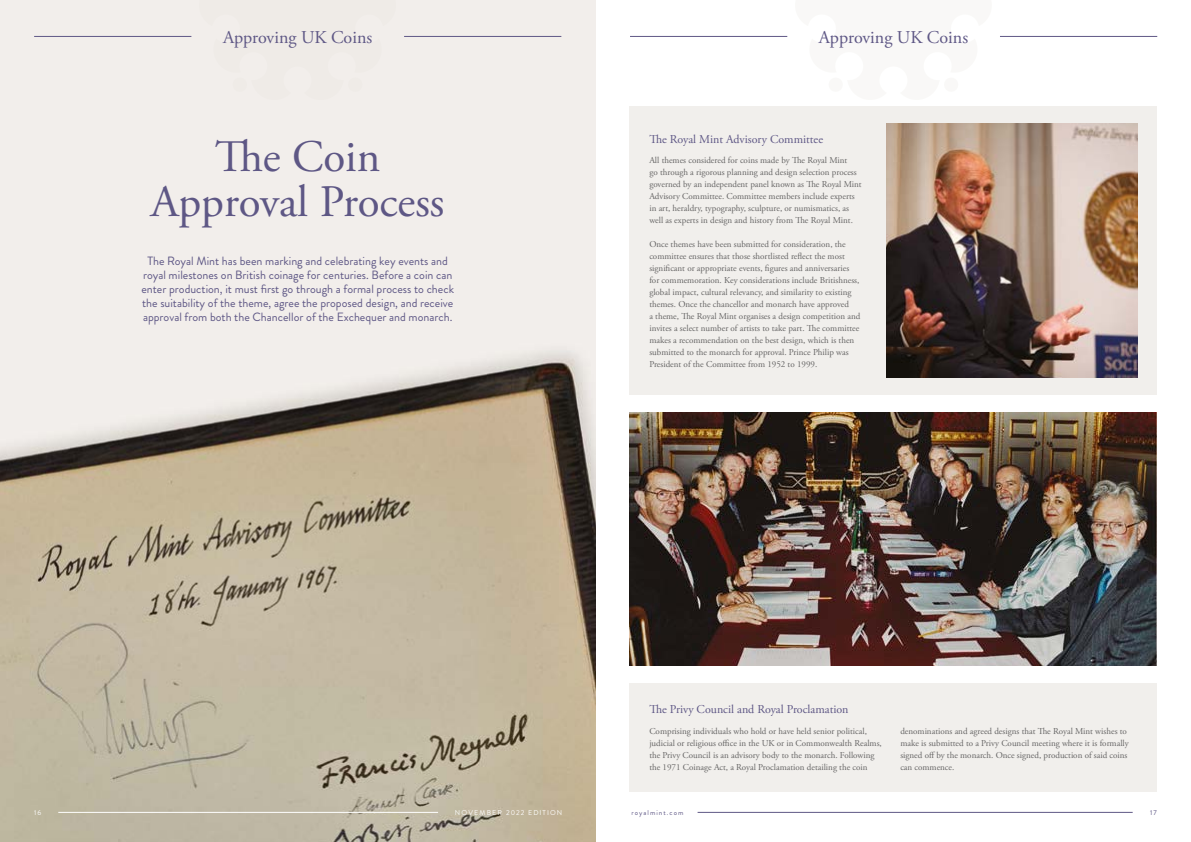
<style>
.page{position:relative;width:1191px;height:842px;background:#fff}
.page>*{position:absolute;margin:0;border:0;box-sizing:border-box;transform-origin:0 0}
.t1{font:45px/45px "Adobe Garamond Pro";color:#5e5785;text-align:center}
.t2{font:18px "Adobe Garamond Pro";color:#5e5785}
.t3{font:12px/14px "Brandon Grotesque";color:#5e5785;text-align:center}
.t4{font:12px "Adobe Garamond Pro";color:#5e5785}
.t5{font:9px/12px "Adobe Garamond Pro";color:#646363}
.t6{font:7px "Brandon Grotesque";letter-spacing:.16em;color:#fff}
.t7{font:7px "Brandon Grotesque";letter-spacing:.15em;color:#5e5785}
</style>
<div class="page">
<img style="left:0;top:0;width:595px;height:842px">
<img style="left:629px;top:412px;width:528px;height:254px">
<div style="left:629px;top:683px;width:528px;height:108px;background:#f1efec"></div>
<div style="left:196px;top:0;width:203px;height:101px;background:#efebe7"></div>
<hr style="left:34px;top:36px;width:157px;height:1px;background:#5e5785">
<hr style="left:630px;top:36px;width:157px;height:1px;background:#5e5785">
<hr style="left:404px;top:36px;width:157px;height:1px;background:#5e5785">
<hr style="left:1000px;top:36px;width:157px;height:1px;background:#5e5785">
<div style="left:629px;top:106px;width:528px;height:289px;background:#f1efec"></div>
<img style="left:886px;top:124px;width:251px;height:253px">
<hr style="left:58px;top:812px;width:380px;height:1px;background:#fff">
<hr style="left:697px;top:812px;width:435px;height:1px;background:#5e5785">
<h2 class="t2" style="left:223px;top:26px;width:151px">Approving UK Coins</h2>
<h2 class="t2" style="left:819px;top:26px;width:151px">Approving UK Coins</h2>
<h1 class="t1" style="left:151px;top:136px;width:295px">The Coin<br>Approval Process</h1>
<p class="t3" style="left:141px;top:254px;width:314px">The Royal Mint has been marking and celebrating key events and royal milestones on British coinage for centuries. Before a coin can enter production, it must first go through a formal process to check the suitability of the theme, agree the proposed design, and receive approval from both the Chancellor of the Exchequer and monarch.</p>
<h3 class="t4" style="left:649px;top:132px;width:175px">The Royal Mint Advisory Committee</h3>
<p class="t5" style="left:649px;top:155px;width:214px">All themes considered for coins made by The Royal Mint<br>go through a rigorous planning and design selection process governed by an independent panel known as The Royal Mint Advisory Committee. Committee members include experts in art, heraldry, typography, sculpture, or numismatics, as well as experts in design and history from The Royal Mint.</p>
<p class="t5" style="left:649px;top:239px;width:213px">Once themes have been submitted for consideration, the committee ensures that those shortlisted reflect the most significant or appropriate events, figures and anniversaries for commemoration. Key considerations include Britishness, global impact, cultural relevancy, and similarity to existing themes. Once the chancellor and monarch have approved<br>a theme, The Royal Mint organises a design competition and invites a select number of artists to take part. The committee makes a recommendation on the best design, which is then submitted to the monarch for approval. Prince Philip was President of the Committee from 1952 to 1999.</p>
<h3 class="t4" style="left:649px;top:702px;width:201px">The Privy Council and Royal Proclamation</h3>
<p class="t5" style="left:649px;top:725px;width:234px">Comprising individuals who hold or have held senior political, judicial or religious office in the UK or in Commonwealth Realms, the Privy Council is an advisory body to the monarch. Following the 1971 Coinage Act, a Royal Proclamation detailing the coin</p>
<p class="t5" style="left:900px;top:725px;width:230px">denominations and agreed designs that The Royal Mint wishes to make is submitted to a Privy Council meeting where it is formally signed off by the monarch. Once signed, production of said coins can commence.</p>
<p class="t6" style="left:34px;top:807px;width:9px">16</p>
<p class="t7" style="left:631px;top:808px;width:54px">royalmint.com</p>
<p class="t7" style="left:1150px;top:807px;width:8px">17</p>
<p class="t6" style="left:455px;top:808px;width:109px">NOVEMBER 2022 EDITION</p>
</div>
